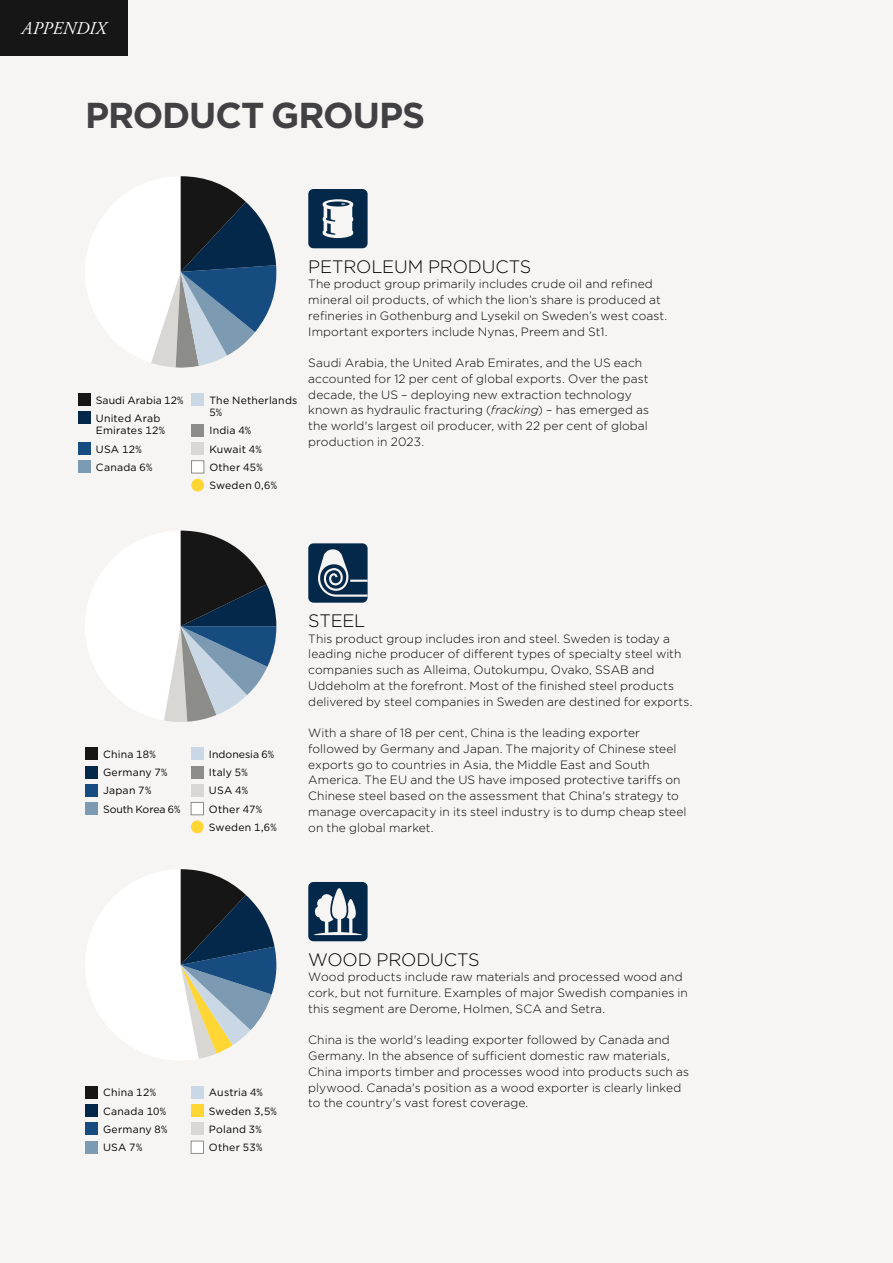
<style>
.page{position:relative;width:893px;height:1263px;background:#f7f5f3}
.page>*{position:absolute;margin:0;border:0;box-sizing:border-box;transform-origin:0 0}
.Rubrik_stor{font:700 36px "Gotham";letter-spacing:-.03em;color:#414042}
.Varugrupper_rubbar{font:300 18px "Gotham";letter-spacing:-.01em;color:#000}
.t1{font:italic 18px "Adobe Garamond Pro";letter-spacing:.01em;color:#fff}
.Bröd_Gotham{font:300 12px/15.8px "Gotham";letter-spacing:.005em;color:#000}
.t2{font:10.5px/12.6px "Gotham";letter-spacing:.02em;color:#000}
.t3{font:10.5px "Gotham";letter-spacing:-.01em;color:#000}
.s1{font-style:italic}
</style>
<div class="page">
<div style="left:308px;top:189px;width:60px;height:59px;background:#04284a;border-radius:5px"></div>
<svg style="left:323px;top:199px;width:30px;height:39px"></svg>
<div style="left:308px;top:543px;width:60px;height:60px;background:#04284a;border-radius:5px"></div>
<svg style="left:318px;top:549px;width:50px;height:48px"></svg>
<div style="left:308px;top:882px;width:60px;height:59px;background:#04284a;border-radius:5px"></div>
<svg style="left:313px;top:888px;width:49px;height:47px"></svg>
<svg style="left:85px;top:176px;width:192px;height:192px"></svg>
<svg style="left:85px;top:531px;width:191px;height:191px"></svg>
<svg style="left:85px;top:869px;width:192px;height:191px"></svg>
<div style="left:78px;top:393px;width:13px;height:13px;background:#161616"></div>
<div style="left:78px;top:411px;width:13px;height:13px;background:#04284a"></div>
<div style="left:78px;top:442px;width:13px;height:13px;background:#164c80"></div>
<div style="left:78px;top:460px;width:13px;height:13px;background:#7d9ab3"></div>
<div style="left:191px;top:393px;width:13px;height:13px;background:#cad8e6"></div>
<div style="left:191px;top:424px;width:13px;height:13px;background:#8c8c89"></div>
<div style="left:191px;top:442px;width:13px;height:13px;background:#d9d7d4"></div>
<div style="left:191px;top:460px;width:13px;height:13px;background:#fff;border:1px solid #8c8c89"></div>
<div style="left:191px;top:479px;width:13px;height:12px;background:#ffd633;border-radius:50%"></div>
<div style="left:85px;top:747px;width:13px;height:13px;background:#161616"></div>
<div style="left:85px;top:766px;width:13px;height:12px;background:#04284a"></div>
<div style="left:85px;top:784px;width:13px;height:13px;background:#164c80"></div>
<div style="left:85px;top:802px;width:13px;height:13px;background:#7d9ab3"></div>
<div style="left:191px;top:747px;width:13px;height:13px;background:#cad8e6"></div>
<div style="left:191px;top:766px;width:13px;height:12px;background:#8c8c89"></div>
<div style="left:191px;top:784px;width:13px;height:13px;background:#d9d7d4"></div>
<div style="left:191px;top:802px;width:13px;height:13px;background:#fff;border:1px solid #8c8c89"></div>
<div style="left:191px;top:820px;width:13px;height:13px;background:#ffd633;border-radius:50%"></div>
<div style="left:85px;top:1086px;width:13px;height:13px;background:#161616"></div>
<div style="left:85px;top:1104px;width:13px;height:13px;background:#04284a"></div>
<div style="left:85px;top:1122px;width:13px;height:13px;background:#164c80"></div>
<div style="left:85px;top:1141px;width:13px;height:12px;background:#7d9ab3"></div>
<div style="left:191px;top:1086px;width:13px;height:13px;background:#cad8e6"></div>
<div style="left:191px;top:1104px;width:13px;height:13px;background:#ffd633"></div>
<div style="left:191px;top:1122px;width:13px;height:13px;background:#d9d7d4"></div>
<div style="left:191px;top:1141px;width:13px;height:12px;background:#fff;border:1px solid #8c8c89"></div>
<div style="left:0;top:0;width:128px;height:56px;background:#161616"></div>
<p class="t1" style="left:21px;top:18px;width:86px">APPENDIX</p>
<p class="Rubrik_stor" style="left:85px;top:91px;width:342px">PRODUCT GROUPS</p>
<p class="t2" style="left:96px;top:393px;width:89px">Saudi Arabia 12%</p>
<p class="t2" style="left:96px;top:412px;width:71px">United Arab<br>Emirates 12%</p>
<p class="t2" style="left:96px;top:442px;width:48px">USA 12%</p>
<p class="t2" style="left:96px;top:461px;width:58px">Canada 6%</p>
<p class="t2" style="left:209px;top:393px;width:90px">The Netherlands<br>5%</p>
<p class="t2" style="left:209px;top:424px;width:43px">India 4%</p>
<p class="t2" style="left:209px;top:442px;width:54px">Kuwait 4%</p>
<p class="t2" style="left:209px;top:461px;width:55px">Other 45%</p>
<p class="t2" style="left:209px;top:479px;width:69px">Sweden 0,6%</p>
<p class="Varugrupper_rubbar" style="left:308px;top:255px;width:225px">PETROLEUM PRODUCTS</p>
<p class="Bröd_Gotham" style="left:308px;top:276px;width:360px">The product group primarily includes crude oil and refined mineral oil products, of which the lion’s share is produced at refineries in Gothenburg and Lysekil on Sweden’s west coast.<br>Important exporters include Nynas, Preem and St1.</p>
<p class="Bröd_Gotham" style="left:308px;top:355px;width:342px">Saudi Arabia, the United Arab Emirates, and the US each accounted for 12 per cent of global exports. Over the past decade, the US – deploying new extraction technology known as hydraulic fracturing (<span class="s1">fracking</span>) – has emerged as the world's largest oil producer, with 22 per cent of global production in 2023.</p>
<p class="t2" style="left:103px;top:748px;width:54px">China 18%</p>
<p class="t2" style="left:103px;top:766px;width:66px">Germany 7%</p>
<p class="t2" style="left:103px;top:784px;width:50px">Japan 7%</p>
<p class="t3" style="left:103px;top:802px;width:79px">South Korea 6%</p>
<p class="t2" style="left:209px;top:748px;width:67px">Indonesia 6%</p>
<p class="t2" style="left:209px;top:766px;width:40px">Italy 5%</p>
<p class="t2" style="left:209px;top:784px;width:41px">USA 4%</p>
<p class="t2" style="left:209px;top:802px;width:55px">Other 47%</p>
<p class="t2" style="left:209px;top:820px;width:69px">Sweden 1,6%</p>
<p class="Varugrupper_rubbar" style="left:308px;top:609px;width:59px">STEEL</p>
<p class="Bröd_Gotham" style="left:308px;top:630px;width:386px">This product group includes iron and steel. Sweden is today a leading niche producer of different types of specialty steel with companies such as Alleima, Outokumpu, Ovako, SSAB and Uddeholm at the forefront. Most of the finished steel products delivered by steel companies in Sweden are destined for exports.</p>
<p class="Bröd_Gotham" style="left:308px;top:725px;width:380px">With a share of 18 per cent, China is the leading exporter followed by Germany and Japan. The majority of Chinese steel exports go to countries in Asia, the Middle East and South America. The EU and the US have imposed protective tariffs on Chinese steel based on the assessment that China's strategy to manage overcapacity in its steel industry is to dump cheap steel on the global market.</p>
<p class="t2" style="left:103px;top:1086px;width:55px">China 12%</p>
<p class="t2" style="left:103px;top:1104px;width:65px">Canada 10%</p>
<p class="t2" style="left:103px;top:1123px;width:66px">Germany 8%</p>
<p class="t2" style="left:103px;top:1141px;width:41px">USA 7%</p>
<p class="t2" style="left:209px;top:1086px;width:55px">Austria 4%</p>
<p class="t2" style="left:209px;top:1104px;width:69px">Sweden 3,5%</p>
<p class="t2" style="left:209px;top:1123px;width:54px">Poland 3%</p>
<p class="t2" style="left:209px;top:1141px;width:55px">Other 53%</p>
<p class="Varugrupper_rubbar" style="left:308px;top:948px;width:173px">WOOD PRODUCTS</p>
<p class="Bröd_Gotham" style="left:308px;top:969px;width:381px">Wood products include raw materials and processed wood and cork, but not furniture. Examples of major Swedish companies in this segment are Derome, Holmen, SCA and Setra.</p>
<p class="Bröd_Gotham" style="left:308px;top:1032px;width:382px">China is the world's leading exporter followed by Canada and Germany. In the absence of sufficient domestic raw materials, China imports timber and processes wood into products such as plywood. Canada's position as a wood exporter is clearly linked to the country's vast forest coverage.</p>
</div>
